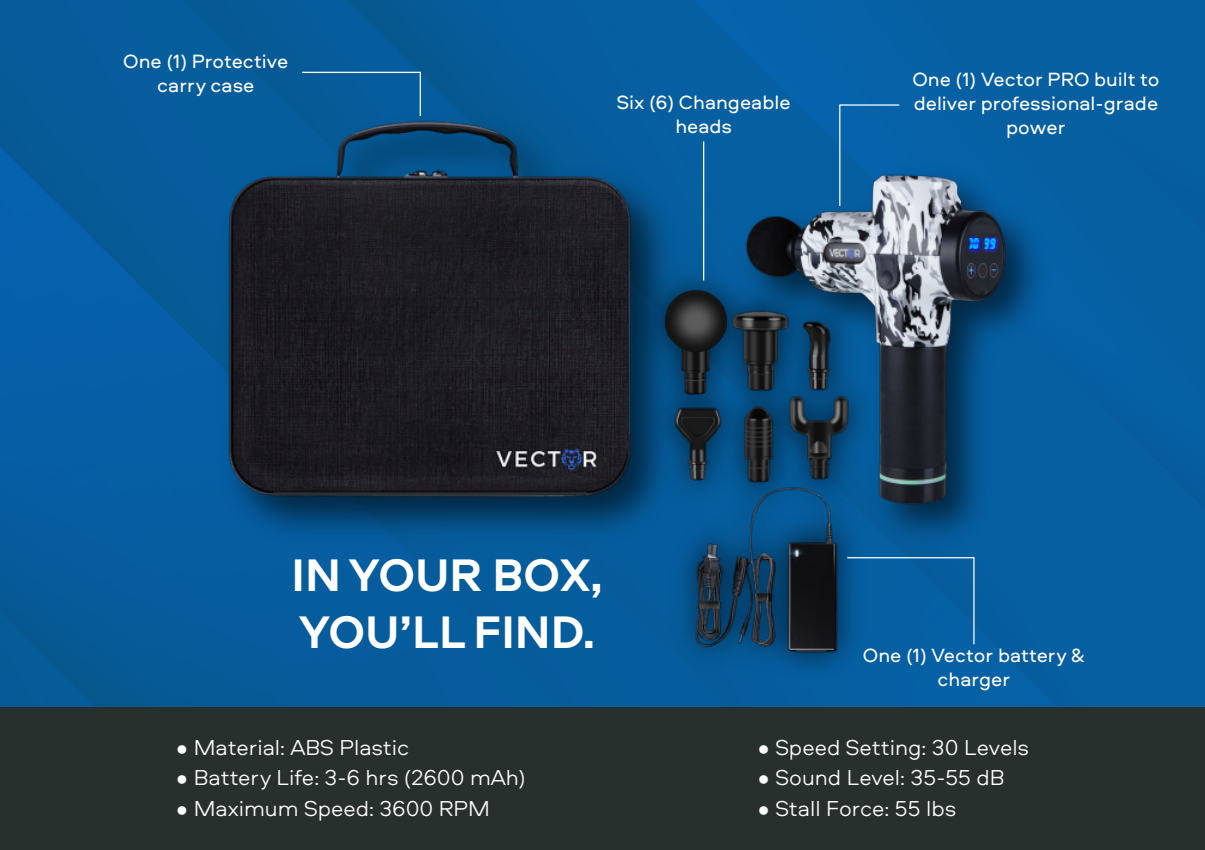
<style>
.page{position:relative;width:1205px;height:850px;background:#fff}
.page>*{position:absolute;margin:0;border:0;box-sizing:border-box;transform-origin:0 0}
.t1{font:700 47.5px/57px "Aeroport";color:#fff}
.t2{font:300 22.5px "Aeroport";color:#fff}
.t3{font:20px/24px "Aeroport";color:#fff;text-align:center}
</style>
<div class="page">
<div style="left:0;top:0;width:1204px;height:850px;background:#065ea0"></div>
<div style="left:0;top:707px;width:1204px;height:143px;background:#27302c"></div>
<img style="left:196px;top:92px;width:487px;height:437px">
<img style="left:625px;top:255px;width:80px;height:178px">
<img style="left:659px;top:284px;width:36px;height:86px">
<img style="left:695px;top:272px;width:30px;height:98px">
<img style="left:721px;top:304px;width:4px;height:64px">
<img style="left:637px;top:370px;width:88px;height:148px">
<img style="left:672px;top:405px;width:51px;height:45px">
<img style="left:659px;top:450px;width:190px;height:218px">
<img style="left:692px;top:484px;width:148px;height:171px">
<img style="left:725px;top:221px;width:309px;height:337px">
<img style="left:741px;top:174px;width:267px;height:334px">
<svg style="left:301px;top:71px;width:120px;height:46px"></svg>
<svg style="left:838px;top:104px;width:62px;height:103px"></svg>
<svg style="left:845px;top:556px;width:130px;height:89px"></svg>
<hr style="left:703px;top:141px;width:1px;height:139px;background:#fff">
<p class="t3" style="left:123px;top:48px;width:166px">One (1) Protective carry case</p>
<p class="t3" style="left:616px;top:89px;width:175px">Six (6) Changeable heads</p>
<p class="t3" style="left:912px;top:66px;width:248px">One (1) Vector PRO built to deliver professional-grade power</p>
<h1 class="t1" style="left:291px;top:544px;width:313px">IN YOUR BOX,<br>YOU’LL FIND.</h1>
<p class="t2" style="left:176px;top:732px;width:235px">• Material: ABS Plastic</p>
<p class="t2" style="left:176px;top:762px;width:351px">• Battery Life: 3-6 hrs (2600 mAh)</p>
<p class="t2" style="left:176px;top:793px;width:315px">• Maximum Speed: 3600 RPM</p>
<p class="t3" style="left:862px;top:642px;width:223px">One (1) Vector battery &amp; charger</p>
<p class="t2" style="left:757px;top:732px;width:273px">• Speed Setting: 30 Levels</p>
<p class="t2" style="left:757px;top:762px;width:249px">• Sound Level: 35-55 dB</p>
<p class="t2" style="left:757px;top:793px;width:200px">• Stall Force: 55 lbs</p>
</div>
